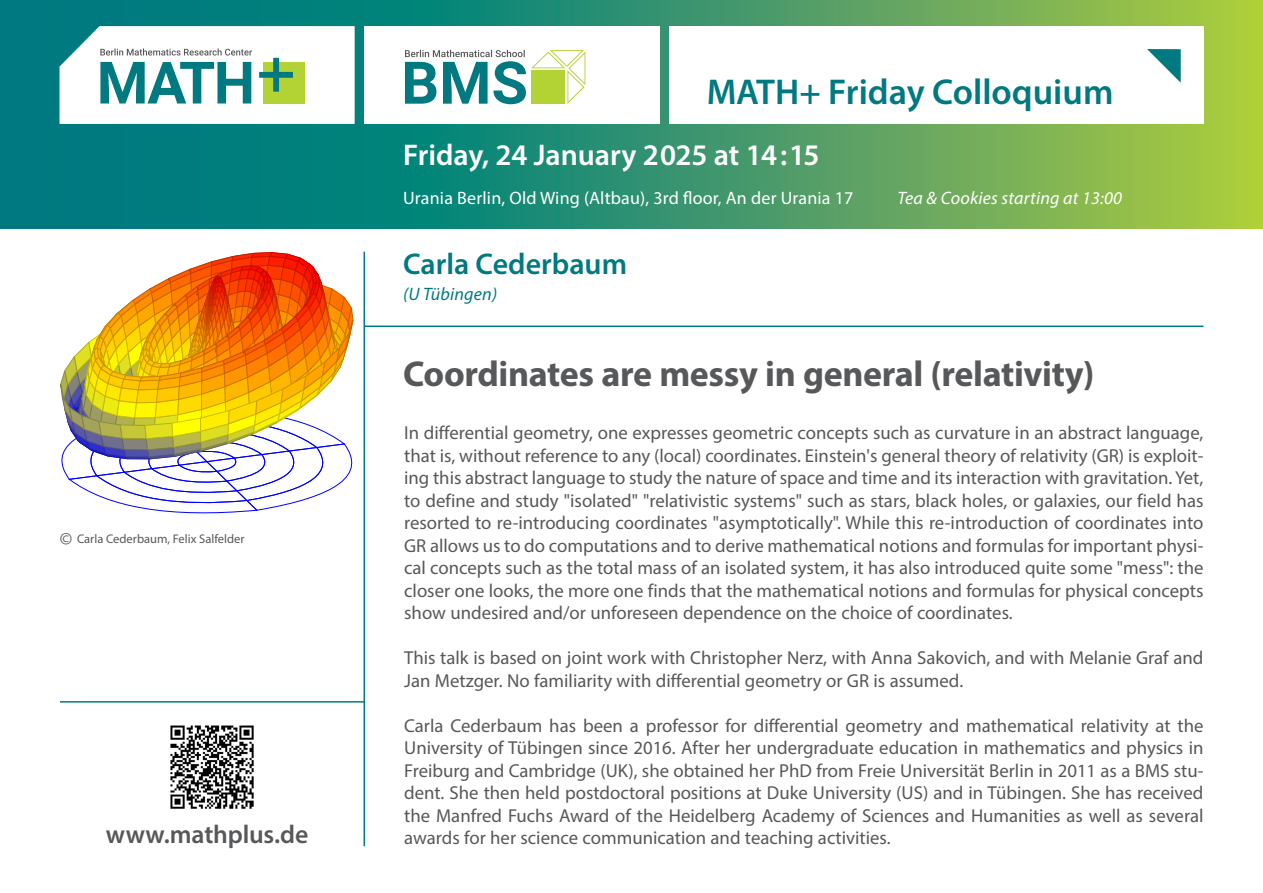
<style>
.page{position:relative;width:1263px;height:893px;background:#fff}
.page>*{position:absolute;margin:0;border:0;box-sizing:border-box;transform-origin:0 0}
.t1{font:700 36px "Myriad Pro";letter-spacing:-.01em;color:#57585a}
.t2{font:600 36px "Myriad Pro";color:#007980}
.t3{font:600 30px "Myriad Pro";color:#fff}
.t4{font:600 30px "Myriad Pro";color:#007980}
.t5{font:600 25.8px "Myriad Pro";letter-spacing:-.01em;color:#57585a}
.Fließ_englisch{font:18.75px/22.5px "Myriad Pro";color:#57585a;text-align:justify}
.t6{font:18px "Myriad Pro";letter-spacing:.01em;color:#fff}
.t7{font:italic 18px "Myriad Pro";letter-spacing:.01em;color:#fff}
.t8{font:italic 18px "Myriad Pro";letter-spacing:.01em;color:#007980}
.t9{font:12.6px "Myriad Pro";color:#57585a}
.s1{font-size:18.45px}
</style>
<div class="page">
<svg style="left:0;top:0;width:1263px;height:229px;background:#5da460"></svg>
<div style="left:364px;top:26px;width:295px;height:98px;background:#fff"></div>
<div style="left:669px;top:26px;width:534px;height:98px;background:#fff"></div>
<svg style="left:1147px;top:49px;width:34px;height:34px"></svg>
<svg style="left:514px;top:50px;width:71px;height:54px"></svg>
<hr style="left:363px;top:252px;width:2px;height:594px;background:#007980">
<hr style="left:364px;top:326px;width:839px;height:1px;background:#007980">
<img style="left:170px;top:725px;width:84px;height:84px">
<svg style="left:367px;top:0;width:147px;height:328px"></svg>
<svg style="left:47px;top:0;width:320px;height:716px"></svg>
<p class="t9" style="left:60px;top:531px;width:186px"><span class="s1">©</span> Carla Cederbaum, Felix Salfelder</p>
<p class="t5" style="left:106px;top:818px;width:204px">www.mathplus.de</p>
<p class="t2" style="left:707px;top:69px;width:408px">MATH+ Friday Colloquium</p>
<p class="t3" style="left:403px;top:136px;width:418px">Friday, 24 January 2025 at 14:15</p>
<p class="t6" style="left:403px;top:187px;width:452px">Urania Berlin, Old Wing (Altbau), 3rd floor, An der Urania 17</p>
<p class="t7" style="left:897px;top:187px;width:226px">Tea &amp; Cookies starting at 13:00</p>
<p class="t4" style="left:403px;top:245px;width:225px">Carla Cederbaum</p>
<p class="t8" style="left:403px;top:283px;width:96px">(U Tübingen)</p>
<p class="t1" style="left:403px;top:351px;width:693px">Coordinates are messy in general (relativity)</p>
<p class="Fließ_englisch" style="left:404px;top:421px;width:801px">In differential geometry, one expresses geometric concepts such as curvature in an abstract language, that is, without reference to any (local) coordinates. Einstein's general theory of relativity (GR) is exploit&shy;ing this abstract language to study the nature of space and time and its interaction with gravitation. Yet, to define and study "isolated" "relativistic systems" such as stars, black holes, or galaxies, our field has resorted to re-introducing coordinates "asymptotically". While this re-introduction of coordinates into GR allows us to do computations and to derive mathematical notions and formulas for important physi&shy;cal concepts such as the total mass of an isolated system, it has also introduced quite some "mess": the closer one looks, the more one finds that the mathematical notions and formulas for physical concepts show undesired and/or unforeseen dependence on the choice of coordinates.</p>
<p class="Fließ_englisch" style="left:404px;top:646px;width:801px">This talk is based on joint work with Christopher Nerz, with Anna Sakovich, and with Melanie Graf and<br>Jan Metzger. No familiarity with differential geometry or GR is assumed.</p>
<p class="Fließ_englisch" style="left:404px;top:714px;width:801px">Carla Cederbaum has been a professor for differential geometry and mathematical relativity at the University of Tübingen since 2016. After her undergraduate education in mathematics and physics in Freiburg and Cambridge (UK), she obtained her PhD from Freie Universität Berlin in 2011 as a BMS stu&shy;dent. She then held postdoctoral positions at Duke University (US) and in Tübingen. She has received the Manfred Fuchs Award of the Heidelberg Academy of Sciences and Humanities as well as several awards for her science communication and teaching activities.</p>
</div>
